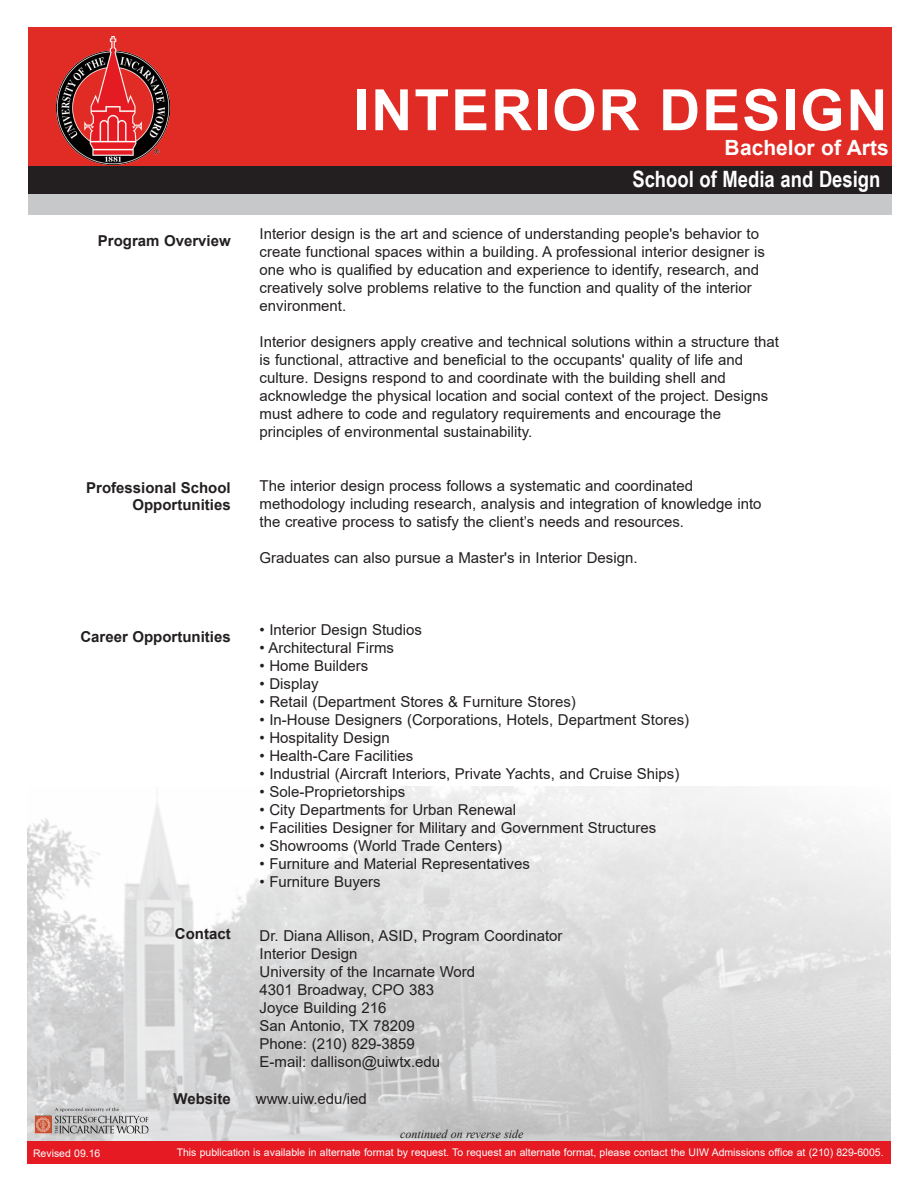
<style>
.page{position:relative;width:918px;height:1188px;background:#fff}
.page>*{position:absolute;margin:0;border:0;box-sizing:border-box;transform-origin:0 0}
.t1{font:700 57px "Arial";letter-spacing:.035em;color:#fff}
.t2{font:700 22.5px "Arial Narrow";color:#fff}
.t3{font:700 21px "Arial";color:#fff}
.t4{font:15px/18px "Arial";color:#231f20}
.t5{font:700 15px/16.5px "Arial";color:#231f20;text-align:right}
.t6{font:italic 12px "Times New Roman";color:#231f20}
.t7{font:10.5px "Arial";color:#fff}
</style>
<div class="page">
<img style="left:27px;top:786px;width:864px;height:356px">
<div style="left:27px;top:1142px;width:864px;height:22px;background:#e51a23"></div>
<div style="left:28px;top:27px;width:864px;height:149px;background:#e12c26"></div>
<div style="left:28px;top:178px;width:864px;height:37px;background:#c7c8ca"></div>
<div style="left:28px;top:166px;width:864px;height:28px;background:#231f20"></div>
<img style="left:57px;top:37px;width:113px;height:127px">
<img style="left:27px;top:1106px;width:125px;height:34px">
<p class="t5" style="left:98px;top:232px;width:134px">Program Overview</p>
<p class="t5" style="left:86px;top:480px;width:146px">Professional School<br>Opportunities</p>
<p class="t5" style="left:80px;top:628px;width:152px">Career Opportunities</p>
<p class="t5" style="left:175px;top:925px;width:57px">Contact</p>
<p class="t5" style="left:174px;top:1090px;width:59px">Website</p>
<p class="t1" style="left:353px;top:70px;width:536px">INTERIOR DESIGN</p>
<p class="t3" style="left:725px;top:133px;width:166px">Bachelor of Arts</p>
<p class="t2" style="left:632px;top:162px;width:250px">School of Media and Design</p>
<p class="t4" style="left:260px;top:225px;width:501px">Interior design is the art and science of understanding people's behavior to</p>
<p class="t4" style="left:260px;top:243px;width:507px">create functional spaces within a building. A professional interior designer is</p>
<p class="t4" style="left:260px;top:261px;width:501px">one who is qualified by education and experience to identify, research, and</p>
<p class="t4" style="left:260px;top:279px;width:494px">creatively solve problems relative to the function and quality of the interior</p>
<p class="t4" style="left:260px;top:297px;width:88px">environment.</p>
<p class="t4" style="left:260px;top:333px;width:521px">Interior designers apply creative and technical solutions within a structure that</p>
<p class="t4" style="left:260px;top:351px;width:510px">is functional, attractive and beneficial to the occupants' quality of life and culture. Designs respond to and coordinate with the building shell and acknowledge the physical location and social context of the project. Designs must adhere to code and regulatory requirements and encourage the principles of environmental sustainability.</p>
<p class="t4" style="left:260px;top:477px;width:503px">The interior design process follows a systematic and coordinated methodology including research, analysis and integration of knowledge into the creative process to satisfy the client’s needs and resources.</p>
<p class="t4" style="left:260px;top:549px;width:380px">Graduates can also pursue a Master's in Interior Design.</p>
<p class="t4" style="left:260px;top:621px;width:164px">• Interior Design Studios</p>
<p class="t4" style="left:260px;top:639px;width:136px">• Architectural Firms</p>
<p class="t4" style="left:260px;top:657px;width:110px">• Home Builders</p>
<p class="t4" style="left:260px;top:675px;width:61px">• Display</p>
<p class="t4" style="left:260px;top:693px;width:318px">• Retail (Department Stores &amp; Furniture Stores)</p>
<p class="t4" style="left:260px;top:711px;width:431px">• In-House Designers (Corporations, Hotels, Department Stores)</p>
<p class="t4" style="left:260px;top:729px;width:132px">• Hospitality Design</p>
<p class="t4" style="left:260px;top:747px;width:155px">• Health-Care Facilities</p>
<p class="t4" style="left:260px;top:765px;width:421px">• Industrial (Aircraft Interiors, Private Yachts, and Cruise Ships)</p>
<p class="t4" style="left:260px;top:783px;width:147px">• Sole-Proprietorships</p>
<p class="t4" style="left:260px;top:801px;width:258px">• City Departments for Urban Renewal</p>
<p class="t4" style="left:260px;top:819px;width:398px">• Facilities Designer for Military and Government Structures</p>
<p class="t4" style="left:260px;top:837px;width:244px">• Showrooms (World Trade Centers)</p>
<p class="t4" style="left:260px;top:855px;width:272px">• Furniture and Material Representatives</p>
<p class="t4" style="left:260px;top:873px;width:123px">• Furniture Buyers</p>
<p class="t4" style="left:260px;top:927px;width:305px">Dr. Diana Allison, ASID, Program Coordinator</p>
<p class="t4" style="left:260px;top:945px;width:99px">Interior Design</p>
<p class="t4" style="left:260px;top:963px;width:217px">University of the Incarnate Word</p>
<p class="t4" style="left:260px;top:981px;width:176px">4301 Broadway, CPO 383</p>
<p class="t4" style="left:260px;top:999px;width:128px">Joyce Building 216</p>
<p class="t4" style="left:260px;top:1017px;width:157px">San Antonio, TX 78209</p>
<p class="t4" style="left:260px;top:1035px;width:157px">Phone: (210) 829-3859</p>
<p class="t4" style="left:260px;top:1053px;width:182px">E-mail: dallison@uiwtx.edu</p>
<p class="t4" style="left:256px;top:1090px;width:112px">www.uiw.edu/ied</p>
<p class="t6" style="left:400px;top:1126px;width:125px">continued on reverse side</p>
<p class="t7" style="left:33px;top:1146px;width:69px">Revised 09.16</p>
<p class="t7" style="left:177px;top:1145px;width:708px">This publication is available in alternate format by request. To request an alternate format, please contact the UIW Admissions office at (210) 829-6005.</p>
</div>
